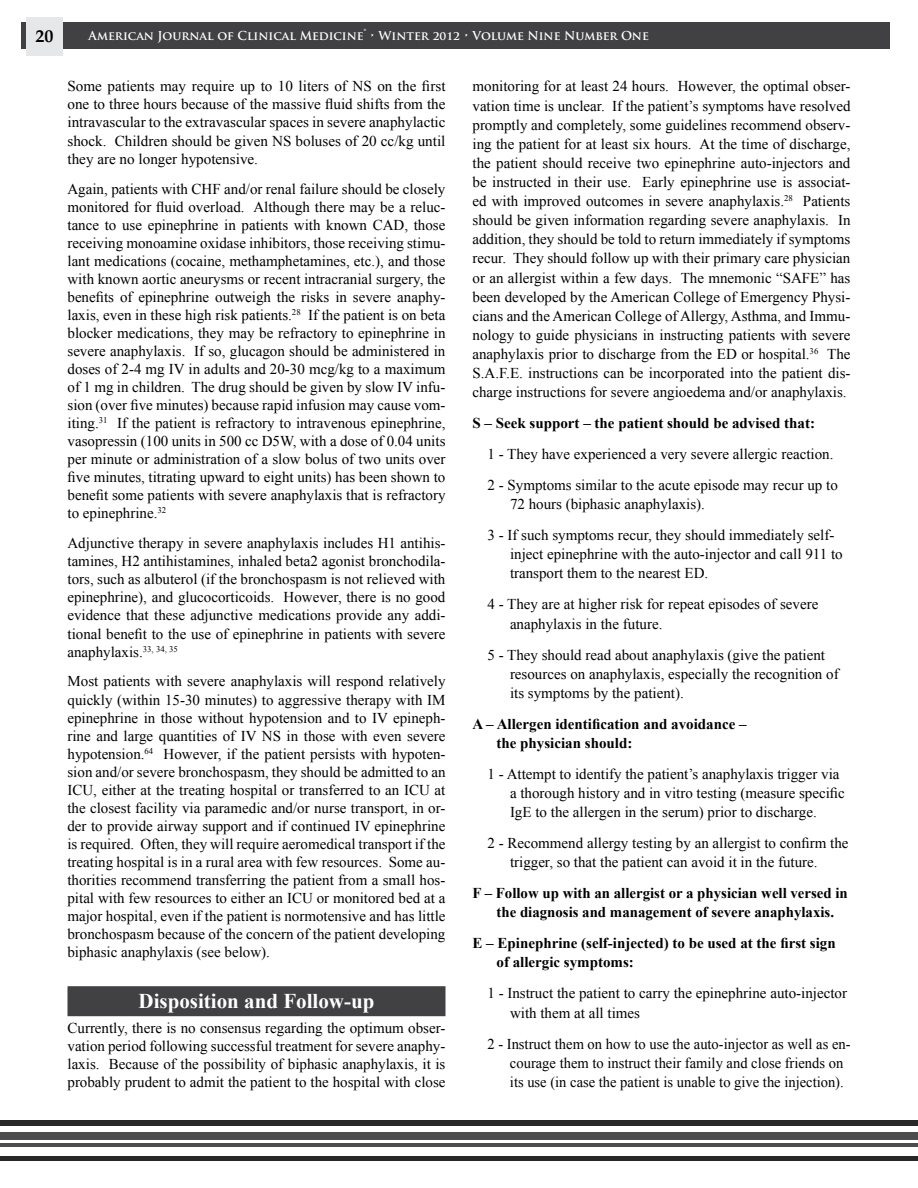
<style>
.page{position:relative;width:918px;height:1188px;background:#fff}
.page>*{position:absolute;margin:0;border:0;box-sizing:border-box;transform-origin:0 0}
.t1{font:700 21px "Times New Roman";color:#fff}
.t2{font:700 18px "Palatino";color:#000}
.t3{font:15px/18px "Times New Roman";color:#000}
.t4{font:700 15px/19px "Times New Roman";color:#000}
.t5{font:700 12px "Trajan Pro";color:#fff}
</style>
<div class="page">
<div style="left:21px;top:22px;width:869px;height:27px;background:#414042"></div>
<div style="left:26px;top:17px;width:37px;height:39px;background:#e6e7e8"></div>
<div style="left:0;top:1121px;width:918px;height:40px;background:#292829"></div>
<div style="left:0;top:1126px;width:918px;height:29px;background:#fff"></div>
<div style="left:0;top:1133px;width:918px;height:7px;background:#4d4d4f"></div>
<hr style="left:0;top:1143px;width:918px;height:3px;background:#4d4d4f">
<div style="left:68px;top:986px;width:378px;height:30px;background:#414042"></div>
<p class="t2" style="left:36px;top:21px;width:19px">20</p>
<p class="t5" style="left:89px;top:28px;width:562px">American Journal of Clinical Medicine® • Winter 2012 • Volume Nine Number One</p>
<p class="t3" style="left:68px;top:77px;width:380px;text-align:justify">Some patients may require up to 10 liters of NS on the first one to three hours because of the massive fluid shifts from the intravascular to the extravascular spaces in severe anaphylactic shock. Children should be given NS boluses of 20 cc/kg until they are no longer hypotensive.</p>
<p class="t3" style="left:68px;top:179px;width:380px;text-align:justify">Again, patients with CHF and/or renal failure should be closely monitored for fluid overload. Although there may be a reluc&shy;tance to use epinephrine in patients with known CAD, those receiving monoamine oxidase inhibitors, those receiving stimu&shy;lant medications (cocaine, methamphetamines, etc.), and those with known aortic aneurysms or recent intracranial surgery, the benefits of epinephrine outweigh the risks in severe anaphy&shy;laxis, even in these high risk patients.<sup>28</sup> If the patient is on beta blocker medications, they may be refractory to epinephrine in severe anaphylaxis. If so, glucagon should be administered in doses of 2-4 mg IV in adults and 20-30 mcg/kg to a maximum of 1 mg in children. The drug should be given by slow IV infu&shy;sion (over five minutes) because rapid infusion may cause vom&shy;iting.<sup>31</sup> If the patient is refractory to intravenous epinephrine, vasopressin (100 units in 500 cc D5W, with a dose of 0.04 units per minute or administration of a slow bolus of two units over five minutes, titrating upward to eight units) has been shown to benefit some patients with severe anaphylaxis that is refractory to epinephrine.<sup>32</sup></p>
<p class="t3" style="left:68px;top:534px;width:380px;text-align:justify">Adjunctive therapy in severe anaphylaxis includes H1 antihis&shy;tamines, H2 antihistamines, inhaled beta2 agonist bronchodila&shy;tors, such as albuterol (if the bronchospasm is not relieved with epinephrine), and glucocorticoids. However, there is no good evidence that these adjunctive medications provide any addi&shy;tional benefit to the use of epinephrine in patients with severe anaphylaxis.<sup>33,</sup> <sup>34,</sup> <sup>35</sup></p>
<p class="t3" style="left:67px;top:672px;width:380px;text-align:justify">Most patients with severe anaphylaxis will respond relatively quickly (within 15-30 minutes) to aggressive therapy with IM epinephrine in those without hypotension and to IV epineph&shy;rine and large quantities of IV NS in those with even severe hypotension.<sup>64</sup> However, if the patient persists with hypoten&shy;sion and/or severe bronchospasm, they should be admitted to an ICU, either at the treating hospital or transferred to an ICU at the closest facility via paramedic and/or nurse transport, in or&shy;der to provide airway support and if continued IV epinephrine is required. Often, they will require aeromedical transport if the treating hospital is in a rural area with few resources. Some au&shy;thorities recommend transferring the patient from a small hos&shy;pital with few resources to either an ICU or monitored bed at a major hospital, even if the patient is normotensive and has little bronchospasm because of the concern of the patient developing biphasic anaphylaxis (see below).</p>
<h1 class="t1" style="left:139px;top:986px;width:237px">Disposition and Follow-up</h1>
<p class="t3" style="left:68px;top:1018px;width:380px;text-align:justify">Currently, there is no consensus regarding the optimum obser&shy;vation period following successful treatment for severe anaphy&shy;laxis. Because of the possibility of biphasic anaphylaxis, it is probably prudent to admit the patient to the hospital with close</p>
<p class="t3" style="left:472px;top:77px;width:380px;line-height:19px;text-align:justify">monitoring for at least 24 hours. However, the optimal obser&shy;vation time is unclear. If the patient’s symptoms have resolved promptly and completely, some guidelines recommend observ&shy;ing the patient for at least six hours. At the time of discharge, the patient should receive two epinephrine auto-injectors and be instructed in their use. Early epinephrine use is associat&shy;ed with improved outcomes in severe anaphylaxis.<sup>28</sup> Patients should be given information regarding severe anaphylaxis. In addition, they should be told to return immediately if symptoms recur. They should follow up with their primary care physician or an allergist within a few days. The mnemonic “SAFE” has been developed by the American College of Emergency Physi&shy;cians and the American College of Allergy, Asthma, and Immu&shy;nology to guide physicians in instructing patients with severe anaphylaxis prior to discharge from the ED or hospital.<sup>36</sup> The S.A.F.E. instructions can be incorporated into the patient dis&shy;charge instructions for severe angioedema and/or anaphylaxis.</p>
<p class="t4" style="left:473px;top:413px;width:344px">S – Seek support – the patient should be advised that:</p>
<p class="t3" style="left:488px;top:438px;width:352px;line-height:31px">1 - They have experienced a very severe allergic reaction.<br>2 - Symptoms similar to the acute episode may recur up to</p>
<p class="t3" style="left:488px;top:488px;width:348px;line-height:31px;text-indent:22px">72 hours (biphasic anaphylaxis).<br>3 - If such symptoms recur, they should immediately self-</p>
<p class="t3" style="left:510px;top:545px;width:334px;line-height:19px">inject epinephrine with the auto-injector and call 911 to transport them to the nearest ED.</p>
<p class="t3" style="left:510px;top:595px;width:310px;line-height:19px;text-indent:-22px">4 - They are at higher risk for repeat episodes of severe anaphylaxis in the future.</p>
<p class="t3" style="left:510px;top:645px;width:330px;line-height:19px;text-indent:-22px">5 - They should read about anaphylaxis (give the patient resources on anaphylaxis, especially the recognition of its symptoms by the patient).</p>
<p class="t4" style="left:497px;top:714px;width:252px;text-indent:-24px">A – Allergen identification and avoidance – the physician should:</p>
<p class="t3" style="left:510px;top:764px;width:336px;line-height:19px;text-indent:-22px">1 - Attempt to identify the patient’s anaphylaxis trigger via a thorough history and in vitro testing (measure specific<br>IgE to the allergen in the serum) prior to discharge.</p>
<p class="t3" style="left:488px;top:833px;width:363px;line-height:19px;text-align:center">2 - Recommend allergy testing by an allergist to confirm the trigger, so that the patient can avoid it in the future.</p>
<p class="t4" style="left:496px;top:883px;width:353px;text-indent:-24px">F – Follow up with an allergist or a physician well versed in the diagnosis and management of severe anaphylaxis.</p>
<p class="t4" style="left:496px;top:933px;width:341px;text-indent:-24px">E – Epinephrine (self-injected) to be used at the first sign of allergic symptoms:</p>
<p class="t3" style="left:510px;top:984px;width:339px;line-height:19px;text-indent:-22px">1 - Instruct the patient to carry the epinephrine auto-injector with them at all times</p>
<p class="t3" style="left:510px;top:1034px;width:342px;line-height:19px;text-indent:-22px">2 - Instruct them on how to use the auto-injector as well as en&shy;courage them to instruct their family and close friends on its use (in case the patient is unable to give the injection).</p>
</div>
